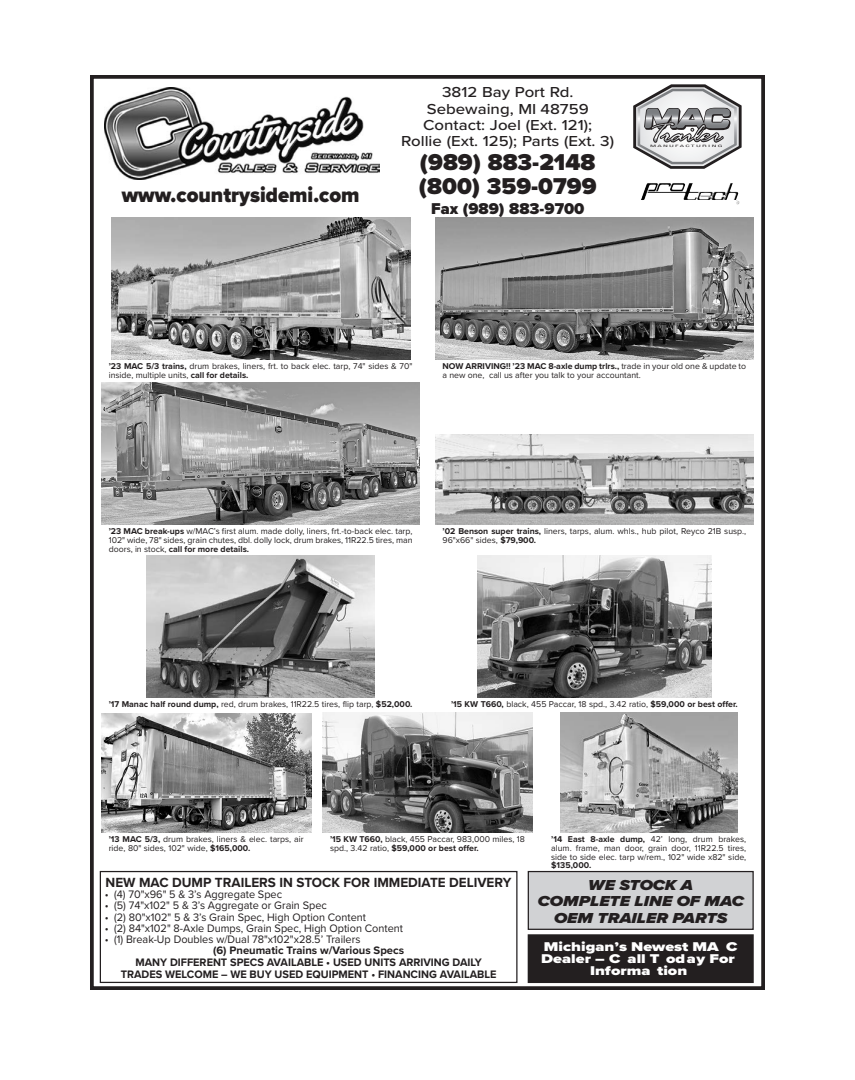
<style>
.page{position:relative;width:855px;height:1080px;background:#fff}
.page>*{position:absolute;margin:0;border:0;box-sizing:border-box;transform-origin:0 0}
.t1{font:900 23.75px/23.8px "Proxima Nova";color:#231f20}
.t2{font:900 21.5px "Proxima Nova";color:#231f20;scale:.95 1}
.t3{font:900 16.25px "Proxima Nova";color:#231f20}
.t4{font:500 15px/16.2px "Proxima Nova";color:#231f20;text-align:center;scale:1.12 1}
.t5{font:italic 900 15px/16.2px "Proxima Nova";color:#231f20;text-align:center;scale:1.15 1}
.t6{font:700 13.75px "Proxima Nova";color:#231f20}
.t7{font:900 13.12px/11.9px "Proxima Nova";color:#fff;text-align:center;scale:1.24 1}
.t8{font:11.25px "Proxima Nova";color:#231f20}
.t9{font:700 11.25px/11.2px "Proxima Nova";color:#231f20;text-align:center}
.t10{font:8.75px/8.8px "Proxima Nova";color:#231f20}
.t11{font:700 8.75px "Proxima Nova";color:#231f20}
.t12{font:condensed 3px "Helvetica";letter-spacing:.16em;color:#231f20;scale:2.58 1}
.s1{font-weight:700}
</style>
<div class="page">
<div style="left:90px;top:75px;width:675px;height:915px;border:4px solid #231f20"></div>
<img style="left:641px;top:183px;width:97px;height:17px">
<svg style="left:633px;top:84px;width:109px;height:85px"></svg>
<div style="left:528px;top:872px;width:225px;height:57px;background:#d1d2d4"></div>
<div style="left:528px;top:871px;width:226px;height:59px;border:1px solid #231f20"></div>
<img style="left:104px;top:88px;width:275px;height:91px">
<div style="left:100px;top:871px;width:418px;height:112px;border:1px solid #231f20"></div>
<div style="left:528px;top:935px;width:225px;height:47px;background:#231f20"></div>
<div style="left:528px;top:934px;width:226px;height:49px;border:1px solid #231f20"></div>
<img style="left:111px;top:217px;width:299px;height:142px">
<img style="left:101px;top:382px;width:319px;height:143px">
<img style="left:147px;top:555px;width:227px;height:143px">
<img style="left:435px;top:217px;width:318px;height:142px">
<img style="left:435px;top:434px;width:319px;height:91px">
<img style="left:478px;top:555px;width:233px;height:143px">
<img style="left:101px;top:713px;width:210px;height:120px">
<img style="left:322px;top:713px;width:210px;height:120px">
<img style="left:560px;top:713px;width:177px;height:120px">
<h2 class="t2" style="left:122px;top:179px;width:252px">www.countrysidemi.com</h2>
<h3 class="t4" style="left:401px;top:84px;width:192px">3812 Bay Port Rd.<br>Sebewaing, MI 48759<br>Contact: Joel (Ext. 121);<br>Rollie (Ext. 125); Parts (Ext. 3)</h3>
<h1 class="t1" style="left:419px;top:150px;width:179px">(989) 883-2148 (800) 359-0799</h1>
<h3 class="t3" style="left:431px;top:196px;width:155px">Fax (989) 883-9700</h3>
<p class="t12" style="left:650px;top:144px;width:30px">MANUFACTURING</p>
<p class="t10" style="left:109px;top:361px;width:305px"><span class="s1">’23 MAC 5/3 trains,</span> drum brakes, liners, frt. to back elec. tarp, 74" sides &amp; 70" inside, multiple units, <span class="s1">call for details.</span></p>
<p class="t10" style="left:442px;top:361px;width:305px"><span class="s1">NOW ARRIVING!! ’23 MAC 8-axle dump trlrs.,</span> trade in your old one &amp; update to a new one, call us after you talk to your accountant.</p>
<p class="t10" style="left:109px;top:526px;width:305px;text-align:justify"><span class="s1">’23 MAC break-ups</span> w/MAC’s first alum. made dolly, liners, frt.-to-back elec. tarp, 102" wide, 78" sides, grain chutes, dbl. dolly lock, drum brakes, 11R22.5 tires, man doors, in stock, <span class="s1">call for more details.</span></p>
<p class="t10" style="left:442px;top:526px;width:305px"><span class="s1">’02 Benson super trains,</span> liners, tarps, alum. whls., hub pilot, Reyco 21B susp.,<br>96"x66" sides, <span class="s1">$79,900.</span></p>
<p class="t10" style="left:109px;top:700px;width:305px"><span class="s1">’17 Manac half round dump,</span> red, drum brakes, 11R22.5 tires, flip tarp, <span class="s1">$52,000.</span></p>
<p class="t10" style="left:451px;top:700px;width:288px"><span class="s1">’15 KW T660,</span> black, 455 Paccar, 18 spd., 3.42 ratio, <span class="s1">$59,000 or best offer.</span></p>
<p class="t10" style="left:109px;top:834px;width:196px"><span class="s1">’13 MAC 5/3,</span> drum brakes, liners &amp; elec. tarps, air ride, 80" sides, 102" wide, <span class="s1">$165,000.</span></p>
<p class="t10" style="left:330px;top:834px;width:196px"><span class="s1">’15 KW T660,</span> black, 455 Paccar, 983,000 miles, 18 spd., 3.42 ratio, <span class="s1">$59,000 or best offer.</span></p>
<p class="t10" style="left:551px;top:834px;width:197px;text-align:justify"><span class="s1">’14 East 8-axle dump,</span> 42’ long, drum brakes, alum. frame, man door, grain door, 11R22.5 tires, side to side elec. tarp w/rem., 102" wide x82" side,</p>
<p class="t11" style="left:551px;top:859px;width:41px">$135,000.</p>
<h3 class="t6" style="left:106px;top:872px;width:407px">NEW MAC DUMP TRAILERS IN STOCK FOR IMMEDIATE DELIVERY</h3>
<p class="t8" style="left:105px;top:886px;width:179px">• (4) 70"x96" 5 &amp; 3’s Aggregate Spec</p>
<p class="t8" style="left:105px;top:897px;width:224px">• (5) 74"x102" 5 &amp; 3’s Aggregate or Grain Spec</p>
<p class="t8" style="left:105px;top:908px;width:263px">• (2) 80"x102" 5 &amp; 3’s Grain Spec, High Option Content</p>
<p class="t8" style="left:105px;top:920px;width:300px">• (2) 84"x102" 8-Axle Dumps, Grain Spec, High Option Content</p>
<p class="t8" style="left:105px;top:931px;width:257px">• (1) Break-Up Doubles w/Dual 78"x102"x28.5’ Trailers</p>
<p class="t9" style="left:135px;top:945px;width:348px">(6) Pneumatic Trains w/Various Specs<br>MANY DIFFERENT SPECS AVAILABLE • USED UNITS ARRIVING DAILY</p>
<p class="t9" style="left:121px;top:968px;width:377px">TRADES WELCOME – WE BUY USED EQUIPMENT • FINANCING AVAILABLE</p>
<h3 class="t5" style="left:538px;top:877px;width:181px">WE STOCK A<br>COMPLETE LINE OF MAC<br>OEM TRAILER PARTS</h3>
<h3 class="t7" style="left:541px;top:941px;width:160px">Michigan’s Newest MA C<br>Dealer – C all T oday For<br>Informa tion</h3>
</div>
